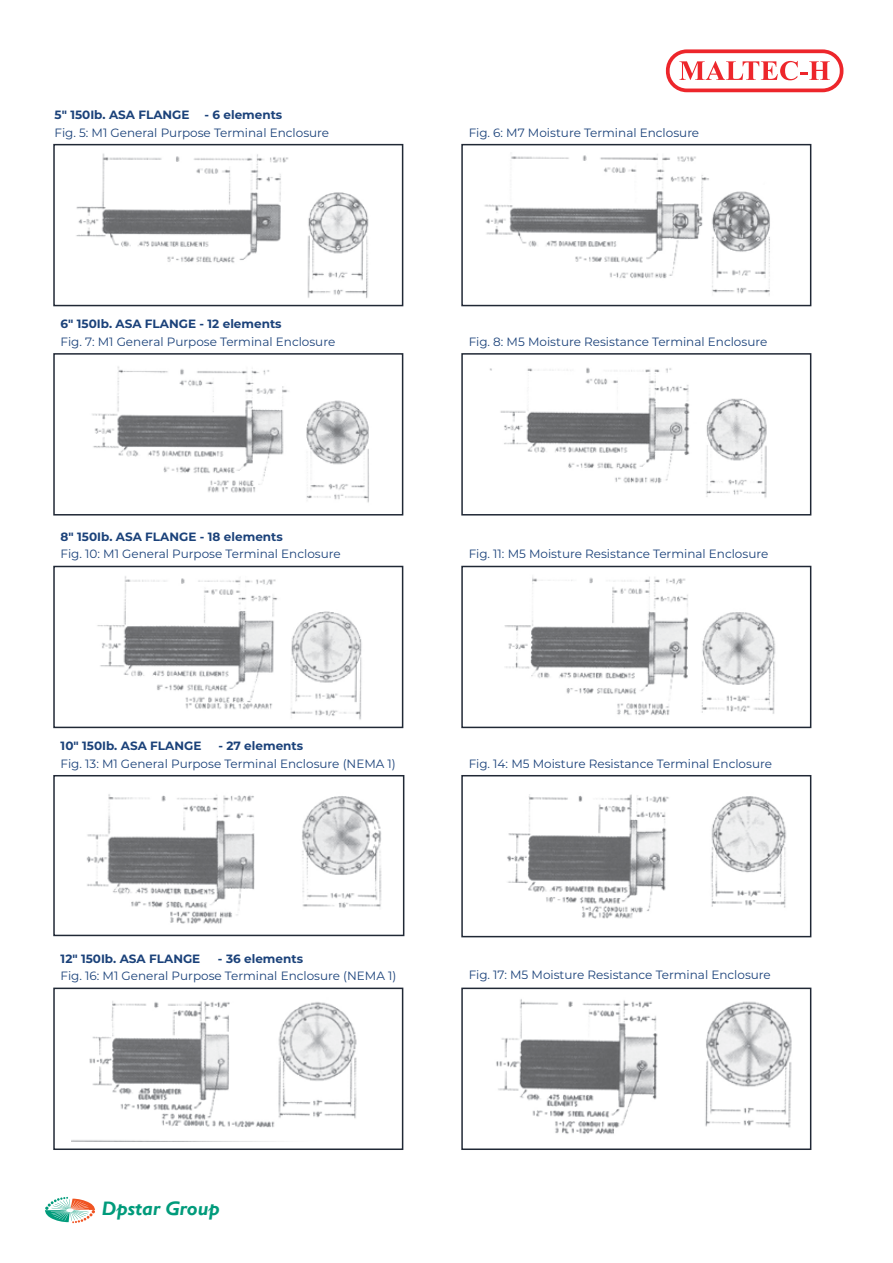
<style>
.page{position:relative;width:893px;height:1263px;background:#fff}
.page>*{position:absolute;margin:0;border:0;box-sizing:border-box;transform-origin:0 0}
.t1{font:italic 700 19.5px "Gill Sans";color:#009b7b}
.t2{font:12px "Montserrat";color:#1b427a}
.t3{font:700 12px "Montserrat";color:#1b427a}
</style>
<div class="page">
<img style="left:76px;top:153px;width:293px;height:145px">
<div style="left:53px;top:144px;width:350px;height:162px;border:2px solid #202835"></div>
<img style="left:92px;top:366px;width:277px;height:137px">
<div style="left:53px;top:353px;width:350px;height:162px;border:2px solid #202835"></div>
<img style="left:97px;top:576px;width:265px;height:144px">
<div style="left:53px;top:566px;width:350px;height:162px;border:2px solid #202835"></div>
<img style="left:71px;top:1001px;width:286px;height:140px">
<div style="left:53px;top:987px;width:350px;height:163px;border:2px solid #202835"></div>
<img style="left:484px;top:154px;width:286px;height:141px">
<div style="left:461px;top:144px;width:350px;height:162px;border:2px solid #202835"></div>
<img style="left:489px;top:367px;width:278px;height:131px">
<div style="left:461px;top:353px;width:350px;height:162px;border:2px solid #202835"></div>
<img style="left:504px;top:576px;width:272px;height:139px">
<div style="left:461px;top:566px;width:350px;height:162px;border:2px solid #202835"></div>
<img style="left:507px;top:794px;width:279px;height:125px">
<div style="left:461px;top:775px;width:350px;height:162px;border:2px solid #202835"></div>
<img style="left:496px;top:999px;width:296px;height:135px">
<div style="left:461px;top:987px;width:350px;height:163px;border:2px solid #202835"></div>
<img style="left:86px;top:794px;width:296px;height:130px">
<div style="left:53px;top:775px;width:351px;height:161px;border:2px solid #202835"></div>
<svg style="left:666px;top:49px;width:177px;height:43px"></svg>
<svg style="left:45px;top:1197px;width:50px;height:26px"></svg>
<p class="t3" style="left:55px;top:106px;width:229px">5" 150Ib. ASA FLANGE - 6 elements</p>
<p class="t2" style="left:55px;top:124px;width:276px">Fig. 5: M1 General Purpose Terminal Enclosure</p>
<p class="t3" style="left:61px;top:315px;width:222px">6" 150Ib. ASA FLANGE - 12 elements</p>
<p class="t2" style="left:61px;top:333px;width:276px">Fig. 7: M1 General Purpose Terminal Enclosure</p>
<p class="t3" style="left:61px;top:528px;width:224px">8" 150Ib. ASA FLANGE - 18 elements</p>
<p class="t2" style="left:61px;top:546px;width:282px">Fig. 10: M1 General Purpose Terminal Enclosure</p>
<p class="t3" style="left:61px;top:737px;width:142px">10" 150Ib. ASA FLANGE</p>
<p class="t3" style="left:218px;top:737px;width:86px">- 27 elements</p>
<p class="t2" style="left:61px;top:755px;width:337px">Fig. 13: M1 General Purpose Terminal Enclosure (NEMA 1)</p>
<p class="t3" style="left:61px;top:950px;width:141px">12" 150Ib. ASA FLANGE</p>
<p class="t3" style="left:218px;top:950px;width:87px">- 36 elements</p>
<p class="t2" style="left:61px;top:968px;width:337px">Fig. 16: M1 General Purpose Terminal Enclosure (NEMA 1)</p>
<p class="t2" style="left:469px;top:124px;width:232px">Fig. 6: M7 Moisture Terminal Enclosure</p>
<p class="t2" style="left:469px;top:333px;width:300px">Fig. 8: M5 Moisture Resistance Terminal Enclosure</p>
<p class="t2" style="left:469px;top:546px;width:301px">Fig. 11: M5 Moisture Resistance Terminal Enclosure</p>
<p class="t2" style="left:469px;top:755px;width:305px">Fig. 14: M5 Moisture Resistance Terminal Enclosure</p>
<p class="t2" style="left:469px;top:966px;width:304px">Fig. 17: M5 Moisture Resistance Terminal Enclosure</p>
<h1 class="t1" style="left:102px;top:1197px;width:120px">Dpstar Group</h1>
</div>
